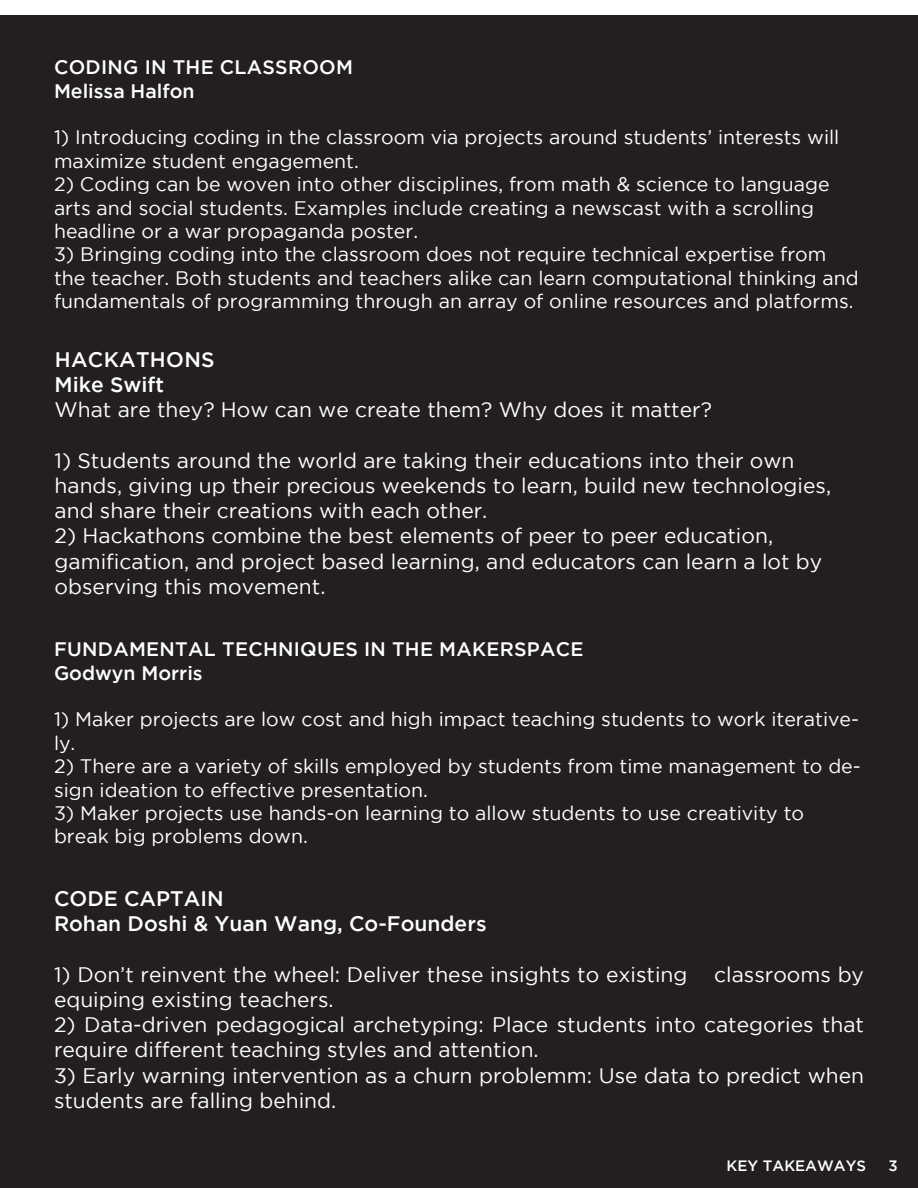
<style>
.page{position:relative;width:918px;height:1188px;background:#fff}
.page>*{position:absolute;margin:0;border:0;box-sizing:border-box;transform-origin:0 0}
.t1{font:21px/25.2px "Gotham";color:#fff}
.t2{font:500 21px/25.2px "Gotham";color:#fff}
.t3{font:19.5px/23.4px "Gotham";color:#fff}
.t4{font:500 19.5px "Gotham";letter-spacing:.015em;color:#fff}
.t5{font:500 15px "Gotham";color:#fff}
</style>
<div class="page">
<div style="left:0;top:15px;width:918px;height:1173px;background:#231f20"></div>
<p class="t4" style="left:54px;top:56px;width:300px">CODING IN THE CLASSROOM</p>
<p class="t4" style="left:54px;top:80px;width:142px">Melissa Halfon</p>
<p class="t3" style="left:54px;top:126px;width:787px">1) Introducing coding in the classroom via projects around students’ interests will maximize student engagement.</p>
<p class="t3" style="left:54px;top:172px;width:777px">2) Coding can be woven into other disciplines, from math &amp; science to language arts and social students. Examples include creating a newscast with a scrolling headline or a war propaganda poster.</p>
<p class="t3" style="left:54px;top:243px;width:806px">3) Bringing coding into the classroom does not require technical expertise from the teacher. Both students and teachers alike can learn computational thinking and fundamentals of programming through an array of online resources and platforms.</p>
<p class="t2" style="left:55px;top:346px;width:161px">HACKATHONS</p>
<p class="t2" style="left:55px;top:372px;width:111px">Mike Swift</p>
<p class="t1" style="left:55px;top:397px;width:659px">What are they? How can we create them? Why does it matter?</p>
<p class="t1" style="left:55px;top:447px;width:778px">1) Students around the world are taking their educations into their own hands, giving up their precious weekends to learn, build new technologies, and share their creations with each other.</p>
<p class="t1" style="left:55px;top:523px;width:769px">2) Hackathons combine the best elements of peer to peer education, gamification, and project based learning, and educators can learn a lot by observing this movement.</p>
<p class="t4" style="left:54px;top:638px;width:531px">FUNDAMENTAL TECHNIQUES IN THE MAKERSPACE</p>
<p class="t4" style="left:54px;top:662px;width:150px">Godwyn Morris</p>
<p class="t3" style="left:54px;top:707px;width:807px">1) Maker projects are low cost and high impact teaching students to work iterative&shy;ly.</p>
<p class="t3" style="left:54px;top:754px;width:808px">2) There are a variety of skills employed by students from time management to de&shy;sign ideation to effective presentation.</p>
<p class="t3" style="left:54px;top:801px;width:752px">3) Maker projects use hands-on learning to allow students to use creativity to break big problems down.</p>
<p class="t2" style="left:54px;top:886px;width:434px">CODE CAPTAIN<br>Rohan Doshi &amp; Yuan Wang, Co-Founders</p>
<p class="t1" style="left:54px;top:961px;width:635px">1) Don’t reinvent the wheel: Deliver these insights to existing</p>
<p class="t1" style="left:714px;top:961px;width:151px">classrooms by</p>
<p class="t1" style="left:54px;top:987px;width:281px">equiping existing teachers.</p>
<p class="t1" style="left:54px;top:1012px;width:811px">2) Data-driven pedagogical archetyping: Place students into categories that require different teaching styles and attention.</p>
<p class="t1" style="left:54px;top:1062px;width:812px">3) Early warning intervention as a churn problemm: Use data to predict when students are falling behind.</p>
<p class="t5" style="left:727px;top:1157px;width:141px">KEY TAKEAWAYS</p>
<p class="t5" style="left:889px;top:1157px;width:11px">3</p>
</div>
